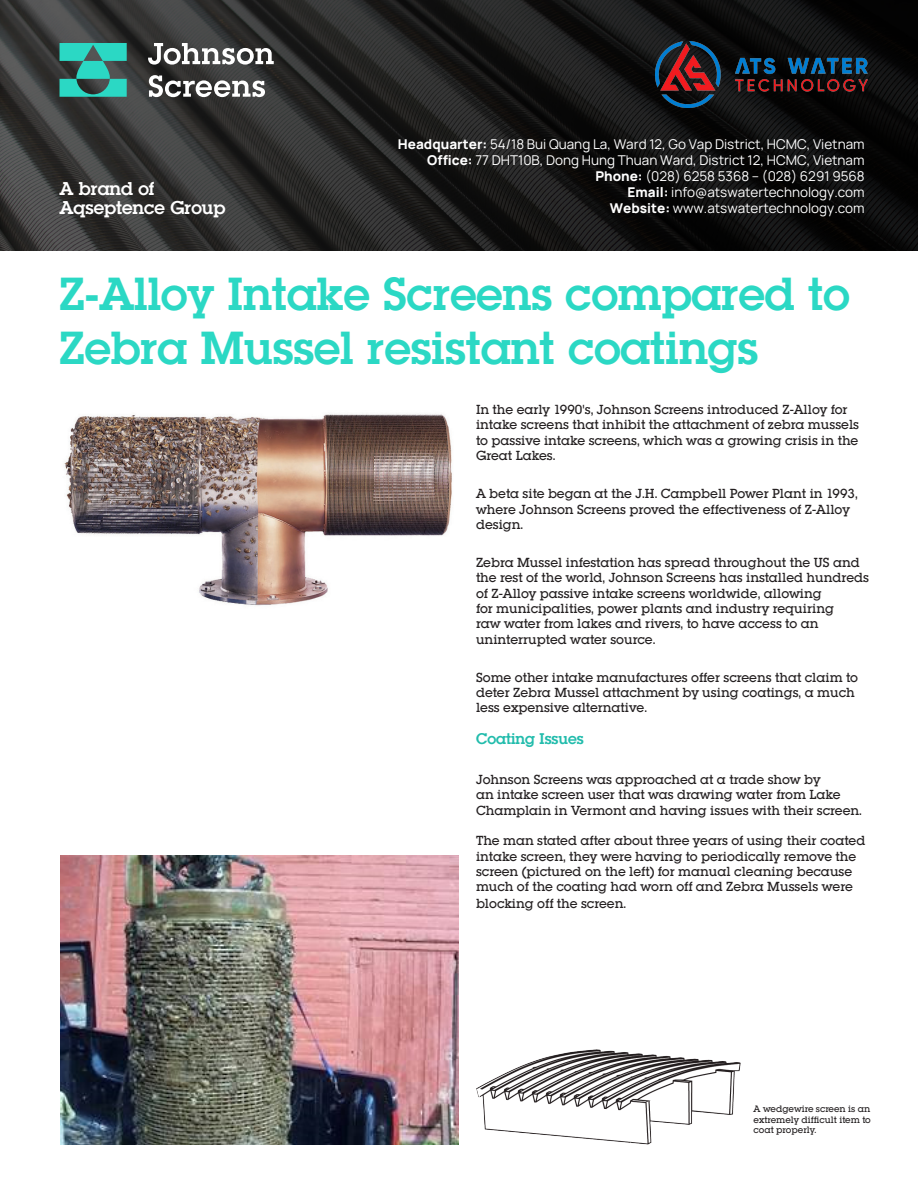
<style>
.page{position:relative;width:918px;height:1188px;background:#fff}
.page>*{position:absolute;margin:0;border:0;box-sizing:border-box;transform-origin:0 0}
.AQ_Heading_GREEN{font:600 45px/54px "Lubalin Graph Std";color:#2bd8c4}
.t1{font:600 18px/20px "Lubalin Graph Std";color:#fff}
.Paragraph_Text{font:600 15px "Lubalin Graph Std";color:#22bcac}
.t2{font:13.5px/16.2px "Manrope";color:#fff;text-align:right}
.Paragraph_Text-2{font:500 12.75px/15.3px "Lubalin Graph Std";color:#231f20}
.Paragraph_Text-3{font:500 9px/10.8px "Lubalin Graph Std";color:#231f20;text-align:justify}
.s1{font-weight:800}
</style>
<div class="page">
<img style="left:0;top:0;width:918px;height:250px">
<img style="left:60px;top:855px;width:399px;height:290px">
<img style="left:64px;top:414px;width:388px;height:192px">
<img style="left:476px;top:1050px;width:264px;height:95px">
<svg style="left:148px;top:43px;width:126px;height:54px"></svg>
<svg style="left:60px;top:43px;width:67px;height:54px;background:#32a295"></svg>
<img style="left:656px;top:42px;width:211px;height:65px">
<h2 class="t1" style="left:60px;top:178px;width:167px">A brand of<br>Aqseptence Group</h2>
<p class="t2" style="left:398px;top:135px;width:468px"><span class="s1">Headquarter:</span> 54/18 Bui Quang La, Ward 12, Go Vap District, HCMC, Vietnam <span class="s1">Office:</span> 77 DHT10B, Dong Hung Thuan Ward, District 12, HCMC, Vietnam <span class="s1">Phone:</span> (028) 6258 5368 – (028) 6291 9568<br><span class="s1">Email:</span> info@atswatertechnology.com<br><span class="s1">Website:</span> www.atswatertechnology.com</p>
<p class="AQ_Heading_GREEN" style="left:60px;top:266px;width:791px">Z-Alloy Intake Screens compared to<br>Zebra Mussel resistant coatings</p>
<p class="Paragraph_Text-2" style="left:476px;top:402px;width:385px">In the early 1990's, Johnson Screens introduced Z-Alloy for intake screens that inhibit the attachment of zebra mussels to passive intake screens, which was a growing crisis in the Great Lakes.</p>
<p class="Paragraph_Text-2" style="left:476px;top:486px;width:383px">A beta site began at the J.H. Campbell Power Plant in 1993, where Johnson Screens proved the effectiveness of Z-Alloy design.</p>
<p class="Paragraph_Text-2" style="left:476px;top:555px;width:395px">Zebra Mussel infestation has spread throughout the US and the rest of the world, Johnson Screens has installed hundreds of Z-Alloy passive intake screens worldwide, allowing<br>for municipalities, power plants and industry requiring<br>raw water from lakes and rivers, to have access to an uninterrupted water source.</p>
<p class="Paragraph_Text-2" style="left:476px;top:670px;width:384px">Some other intake manufactures offer screens that claim to deter Zebra Mussel attachment by using coatings, a much less expensive alternative.</p>
<p class="Paragraph_Text" style="left:476px;top:729px;width:109px">Coating Issues</p>
<p class="Paragraph_Text-2" style="left:476px;top:772px;width:388px">Johnson Screens was approached at a trade show by<br>an intake screen user that was drawing water from Lake<br>Champlain in Vermont and having issues with their screen.</p>
<p class="Paragraph_Text-2" style="left:476px;top:833px;width:391px">The man stated after about three years of using their coated intake screen, they were having to periodically remove the screen (pictured on the left) for manual cleaning because much of the coating had worn off and Zebra Mussels were</p>
<p class="Paragraph_Text-2" style="left:476px;top:895px;width:152px">blocking off the screen.</p>
<p class="Paragraph_Text-3" style="left:754px;top:1103px;width:119px">A wedgewire screen is an extremely difficult item to coat properly.</p>
</div>
